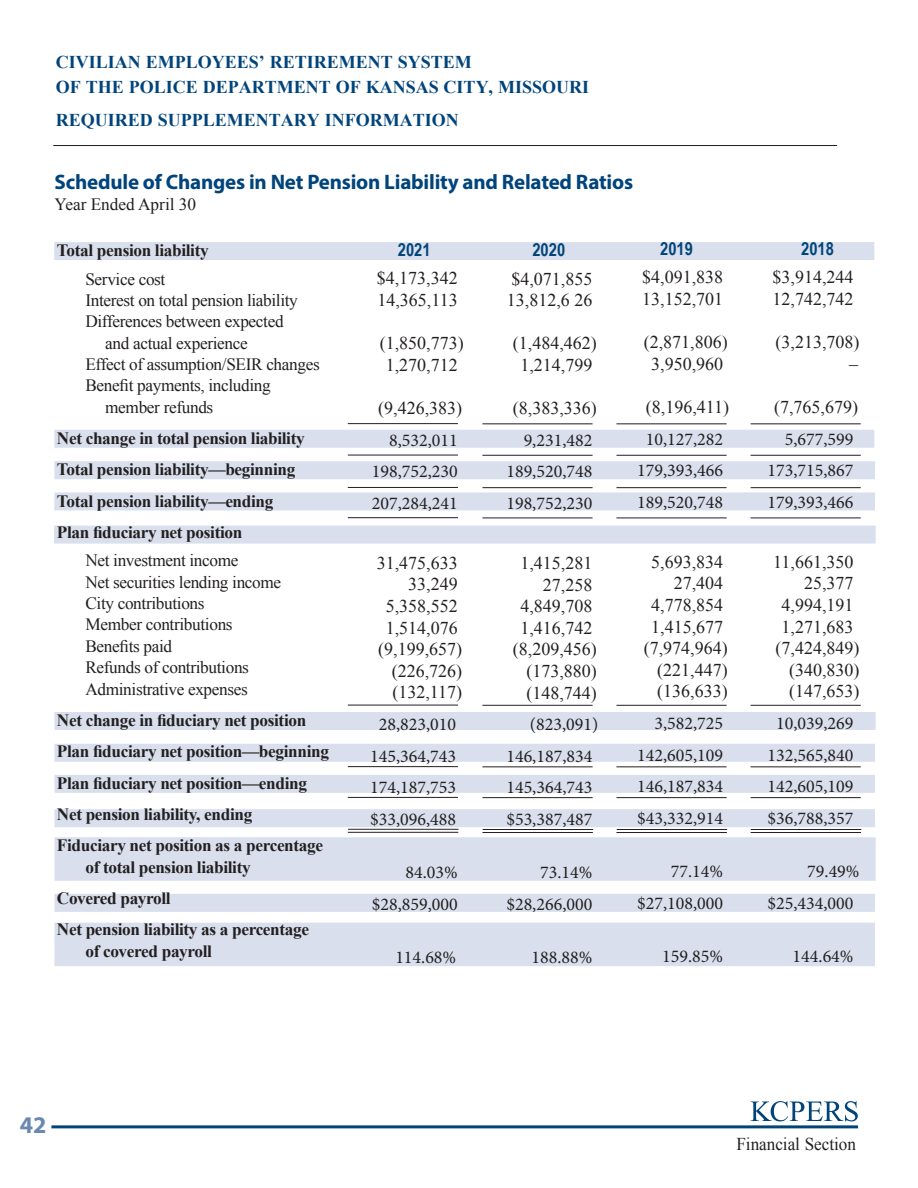
<style>
.page{position:relative;width:918px;height:1188px;background:#fff}
.page>*{position:absolute;margin:0;border:0;box-sizing:border-box;transform-origin:0 0}
.t1{font:700 24px "Myriad Pro";color:#6988b2}
.t2{font:700 21px "Myriad Pro";letter-spacing:-.01em;color:#00447b}
.t3{font:18px/21.6px "Times New Roman";color:#231f20}
.t4{font:18px/31.7px "Minion Pro";color:#231f20;text-align:justify}
.t5{font:700 18px/25.5px "Times New Roman";color:#00447b}
.t6{font:18px "Times New Roman";color:#231f20;scale:.95 1}
.t7{font:700 18px "Arial Narrow";color:#00447b}
.t8{font:700 17.25px/31.3px "Times New Roman";letter-spacing:-.02em;color:#231f20}
.t9{font:17.25px/21.3px "Times New Roman";letter-spacing:-.02em;color:#231f20}
.t10{font:17.25px "Times New Roman";color:#231f20}
</style>
<div class="page">
<svg style="left:751px;top:1101px;width:107px;height:20px"></svg>
<hr style="left:750px;top:1123px;width:108px;height:1px;background:#00447b">
<hr style="left:51px;top:1125px;width:807px;height:3px;background:#00447b">
<hr style="left:53px;top:145px;width:784px;height:1px;background:#231f20">
<div style="left:54px;top:894px;width:821px;height:18px;background:#d9dfec"></div>
<div style="left:54px;top:837px;width:822px;height:44px;background:#d9dfec"></div>
<div style="left:54px;top:461px;width:821px;height:18px;background:#d9dfec"></div>
<div style="left:54px;top:242px;width:820px;height:18px;background:#d9dfec"></div>
<div style="left:54px;top:430px;width:820px;height:18px;background:#d9dfec"></div>
<div style="left:54px;top:809px;width:821px;height:18px;background:#d9dfec"></div>
<div style="left:54px;top:775px;width:821px;height:18px;background:#d9dfec"></div>
<div style="left:54px;top:492px;width:821px;height:18px;background:#d9dfec"></div>
<div style="left:54px;top:526px;width:822px;height:18px;background:#d9dfec"></div>
<div style="left:54px;top:744px;width:821px;height:18px;background:#d9dfec"></div>
<div style="left:54px;top:712px;width:822px;height:18px;background:#d9dfec"></div>
<div style="left:54px;top:923px;width:821px;height:43px;background:#d9dfec"></div>
<hr style="left:482px;top:455px;width:111px;height:1px;background:#231f20">
<hr style="left:482px;top:423px;width:111px;height:1px;background:#231f20">
<hr style="left:482px;top:487px;width:111px;height:1px;background:#231f20">
<hr style="left:482px;top:518px;width:111px;height:1px;background:#231f20">
<hr style="left:482px;top:832px;width:111px;height:1px;background:#231f20">
<hr style="left:483px;top:829px;width:110px;height:1px;background:#231f20">
<hr style="left:482px;top:797px;width:111px;height:1px;background:#231f20">
<hr style="left:482px;top:766px;width:111px;height:1px;background:#231f20">
<hr style="left:482px;top:705px;width:111px;height:1px;background:#231f20">
<hr style="left:616px;top:455px;width:111px;height:1px;background:#231f20">
<hr style="left:616px;top:423px;width:111px;height:1px;background:#231f20">
<hr style="left:616px;top:487px;width:111px;height:1px;background:#231f20">
<hr style="left:616px;top:518px;width:111px;height:1px;background:#231f20">
<hr style="left:616px;top:832px;width:111px;height:1px;background:#231f20">
<hr style="left:617px;top:829px;width:110px;height:1px;background:#231f20">
<hr style="left:616px;top:797px;width:111px;height:1px;background:#231f20">
<hr style="left:616px;top:766px;width:111px;height:1px;background:#231f20">
<hr style="left:616px;top:705px;width:111px;height:1px;background:#231f20">
<hr style="left:751px;top:455px;width:110px;height:1px;background:#231f20">
<hr style="left:751px;top:423px;width:110px;height:1px;background:#231f20">
<hr style="left:751px;top:487px;width:110px;height:1px;background:#231f20">
<hr style="left:751px;top:518px;width:110px;height:1px;background:#231f20">
<hr style="left:751px;top:832px;width:110px;height:1px;background:#231f20">
<hr style="left:751px;top:829px;width:110px;height:1px;background:#231f20">
<hr style="left:751px;top:797px;width:110px;height:1px;background:#231f20">
<hr style="left:751px;top:766px;width:110px;height:1px;background:#231f20">
<hr style="left:751px;top:705px;width:110px;height:1px;background:#231f20">
<hr style="left:348px;top:455px;width:110px;height:1px;background:#231f20">
<hr style="left:348px;top:423px;width:110px;height:1px;background:#231f20">
<hr style="left:348px;top:487px;width:110px;height:1px;background:#231f20">
<hr style="left:348px;top:517px;width:110px;height:1px;background:#231f20">
<hr style="left:348px;top:832px;width:110px;height:1px;background:#231f20">
<hr style="left:348px;top:829px;width:111px;height:1px;background:#231f20">
<hr style="left:348px;top:797px;width:110px;height:1px;background:#231f20">
<hr style="left:348px;top:766px;width:110px;height:1px;background:#231f20">
<hr style="left:348px;top:705px;width:110px;height:1px;background:#231f20">
<p class="t5" style="left:56px;top:49px;width:535px">CIVILIAN EMPLOYEES’ RETIREMENT SYSTEM<br>OF THE POLICE DEPARTMENT OF KANSAS CITY, MISSOURI</p>
<p class="t5" style="left:56px;top:106px;width:404px">REQUIRED SUPPLEMENTARY INFORMATION</p>
<p class="t2" style="left:55px;top:168px;width:580px">Schedule of Changes in Net Pension Liability and Related Ratios</p>
<p class="t10" style="left:55px;top:193px;width:143px">Year Ended April 30</p>
<p class="t8" style="left:57px;top:235px;width:153px">Total pension liability</p>
<p class="t9" style="left:85px;top:268px;width:82px">Service cost</p>
<p class="t9" style="left:85px;top:289px;width:214px">Interest on total pension liability</p>
<p class="t9" style="left:85px;top:311px;width:200px">Differences between expected</p>
<p class="t9" style="left:105px;top:332px;width:144px">and actual experience</p>
<p class="t9" style="left:85px;top:353px;width:236px">Effect of assumption/SEIR changes</p>
<p class="t9" style="left:85px;top:375px;width:187px">Benefit payments, including</p>
<p class="t9" style="left:105px;top:396px;width:110px">member refunds</p>
<p class="t8" style="left:57px;top:422px;width:249px">Net change in total pension liability Total pension liability—beginning Total pension liability—ending Plan fiduciary net position</p>
<p class="t9" style="left:85px;top:550px;width:197px">Net investment income<br>Net securities lending income<br>City contributions<br>Member contributions<br>Benefits paid<br>Refunds of contributions<br>Administrative expenses</p>
<p class="t8" style="left:57px;top:704px;width:274px">Net change in fiduciary net position Plan fiduciary net position—beginning Plan fiduciary net position—ending Net pension liability, ending<br>Fiduciary net position as a percentage</p>
<p class="t8" style="left:57px;top:851px;width:254px;text-indent:28px">of total pension liability<br>Covered payroll<br>Net pension liability as a percentage</p>
<p class="t8" style="left:85px;top:935px;width:128px">of covered payroll</p>
<p class="t7" style="left:660px;top:235px;width:34px">2019</p>
<p class="t3" style="left:642px;top:266px;width:82px">$4,091,838<br>13,152,701</p>
<p class="t3" style="left:644px;top:331px;width:85px;text-align:center">(2,871,806)<br>3,950,960</p>
<p class="t3" style="left:646px;top:396px;width:85px">(8,196,411)</p>
<p class="t4" style="left:637px;top:423px;width:87px;text-align:center">10,127,282<br>179,393,466<br>189,520,748</p>
<p class="t7" style="left:398px;top:236px;width:34px">2021</p>
<p class="t3" style="left:377px;top:267px;width:82px">$4,173,342<br>14,365,113</p>
<p class="t3" style="left:380px;top:332px;width:85px;text-align:center">(1,850,773)<br>1,270,712</p>
<p class="t3" style="left:378px;top:397px;width:85px">(9,426,383)</p>
<p class="t4" style="left:372px;top:424px;width:87px;text-indent:17px">8,532,011<br>198,752,230<br>207,284,241</p>
<p class="t7" style="left:532px;top:236px;width:34px">2020</p>
<p class="t3" style="left:507px;top:268px;width:87px">$4,071,855<br>13,812,6 26</p>
<p class="t3" style="left:513px;top:332px;width:85px;text-align:center">(1,484,462)<br>1,214,799</p>
<p class="t3" style="left:513px;top:397px;width:85px">(8,383,336)</p>
<p class="t4" style="left:506px;top:424px;width:87px;text-indent:17px">9,231,482<br>189,520,748<br>198,752,230</p>
<p class="t3" style="left:644px;top:551px;width:85px;text-align:right">5,693,834<br>27,404<br>4,778,854<br>1,415,677 (7,974,964) (221,447) (136,633)</p>
<p class="t4" style="left:637px;top:707px;width:87px;text-indent:17px">3,582,725<br>142,605,109<br>146,187,834 $43,332,914</p>
<p class="t4" style="left:637px;top:855px;width:87px;text-align:right">77.14% $27,108,000</p>
<p class="t4" style="left:662px;top:940px;width:62px">159.85%</p>
<p class="t3" style="left:377px;top:552px;width:87px;text-align:right">31,475,633<br>33,249<br>5,358,552<br>1,514,076 (9,199,657) (226,726) (132,117)</p>
<p class="t4" style="left:370px;top:708px;width:87px;text-align:center">28,823,010<br>145,364,743<br>174,187,753 $33,096,488</p>
<p class="t4" style="left:372px;top:856px;width:87px;text-align:right">84.03% $28,859,000</p>
<p class="t4" style="left:395px;top:941px;width:62px">114.68%</p>
<p class="t3" style="left:513px;top:552px;width:85px;text-align:right">1,415,281<br>27,258<br>4,849,708<br>1,416,742 (8,209,456) (173,880) (148,744)</p>
<p class="t4" style="left:506px;top:709px;width:93px;text-align:left;text-indent:24px">(823,091)<br>146,187,834<br>145,364,743 $53,387,487</p>
<p class="t4" style="left:506px;top:857px;width:87px;text-align:right">73.14% $28,266,000</p>
<p class="t4" style="left:531px;top:941px;width:62px">188.88%</p>
<p class="t7" style="left:801px;top:235px;width:34px">2018</p>
<p class="t3" style="left:773px;top:266px;width:82px">$3,914,244<br>12,742,742</p>
<p class="t3" style="left:776px;top:331px;width:85px;text-align:right">(3,213,708) –</p>
<p class="t3" style="left:774px;top:396px;width:85px">(7,765,679)</p>
<p class="t4" style="left:768px;top:423px;width:87px;text-indent:17px">5,677,599<br>173,715,867<br>179,393,466</p>
<p class="t3" style="left:773px;top:551px;width:82px">11,661,350</p>
<p class="t3" style="left:804px;top:572px;width:51px">25,377</p>
<p class="t3" style="left:782px;top:594px;width:73px">4,994,191</p>
<p class="t3" style="left:782px;top:615px;width:73px">1,271,683</p>
<p class="t3" style="left:776px;top:637px;width:85px">(7,424,849)</p>
<p class="t3" style="left:789px;top:659px;width:72px">(340,830)</p>
<p class="t3" style="left:789px;top:680px;width:72px">(147,653)</p>
<p class="t4" style="left:768px;top:707px;width:87px;text-align:center">10,039,269<br>132,565,840<br>142,605,109 $36,788,357</p>
<p class="t4" style="left:768px;top:855px;width:93px;text-indent:40px">79.49% $25,434,000</p>
<p class="t4" style="left:793px;top:940px;width:62px">144.64%</p>
<h1 class="t1" style="left:20px;top:1109px;width:28px">42</h1>
<p class="t6" style="left:736px;top:1132px;width:127px">Financial Section</p>
</div>
